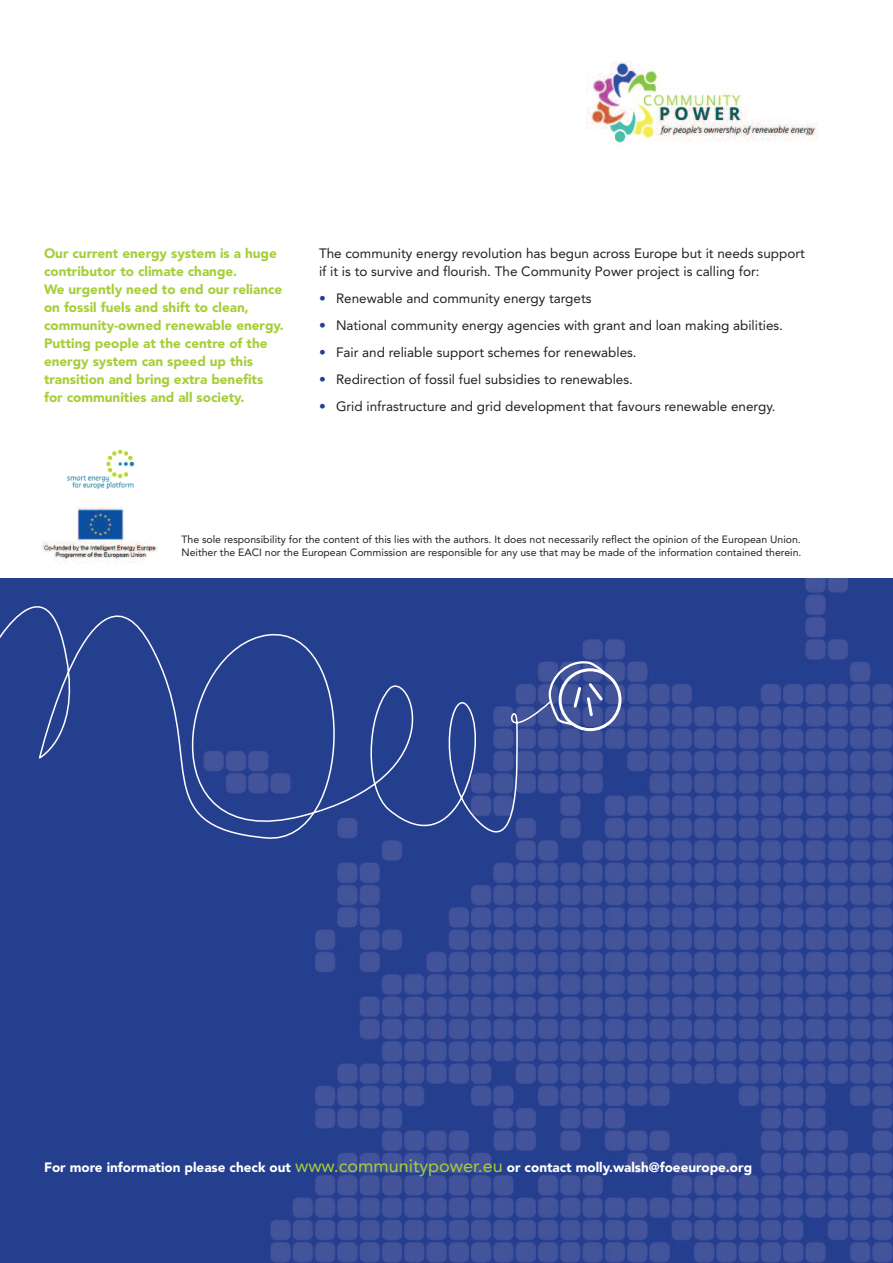
<style>
.page{position:relative;width:893px;height:1263px;background:#fff}
.page>*{position:absolute;margin:0;border:0;box-sizing:border-box;transform-origin:0 0}
.t1{font:13.5px/18px "Avenir";color:#231f20}
.t2{font:900 13.5px/18px "Avenir";color:#a6ce39}
.t3{font:900 13.5px "Avenir";color:#fff}
.t4{font:10.5px/13.5px "Avenir";color:#231f20}
.s1{font-weight:900;color:#253f8f}
.s2{font-weight:400;font-size:18px;color:#a6ce39}
</style>
<div class="page">
<img style="left:0;top:578px;width:893px;height:685px">
<img style="left:587px;top:61px;width:231px;height:83px">
<img style="left:77px;top:506px;width:47px;height:32px">
<svg style="left:0;top:538px;width:553px;height:332px;background:#43599e"></svg>
<svg style="left:549px;top:659px;width:72px;height:72px;background:#5f6faa"></svg>
<img style="left:67px;top:449px;width:68px;height:39px">
<p class="t2" style="left:44px;top:246px;width:241px">Our current energy system is a huge contributor to climate change.<br>We urgently need to end our reliance on fossil fuels and shift to clean, community-owned renewable energy.<br>Putting people at the centre of the energy system can speed up this transition and bring extra benefits for communities and all society.</p>
<p class="t1" style="left:319px;top:246px;width:487px">The community energy revolution has begun across Europe but it needs support if it is to survive and flourish. The Community Power project is calling for:</p>
<p class="t1" style="left:319px;top:291px;width:274px"><span class="s1">•</span> Renewable and community energy targets</p>
<p class="t1" style="left:319px;top:318px;width:466px"><span class="s1">•</span> National community energy agencies with grant and loan making abilities.</p>
<p class="t1" style="left:319px;top:345px;width:319px"><span class="s1">•</span> Fair and reliable support schemes for renewables.</p>
<p class="t1" style="left:319px;top:372px;width:315px"><span class="s1">•</span> Redirection of fossil fuel subsidies to renewables.</p>
<p class="t1" style="left:319px;top:399px;width:458px"><span class="s1">•</span> Grid infrastructure and grid development that favours renewable energy.</p>
<p class="t4" style="left:181px;top:533px;width:621px">The sole responsibility for the content of this lies with the authors. It does not necessarily reflect the opinion of the European Union.<br>Neither the EACI nor the European Commission are responsible for any use that may be made of the information contained therein.</p>
<p class="t3" style="left:44px;top:1162px;width:710px">For more information please check out <span class="s2">www.communitypower.eu</span> or contact molly.walsh@foeeurope.org</p>
</div>
